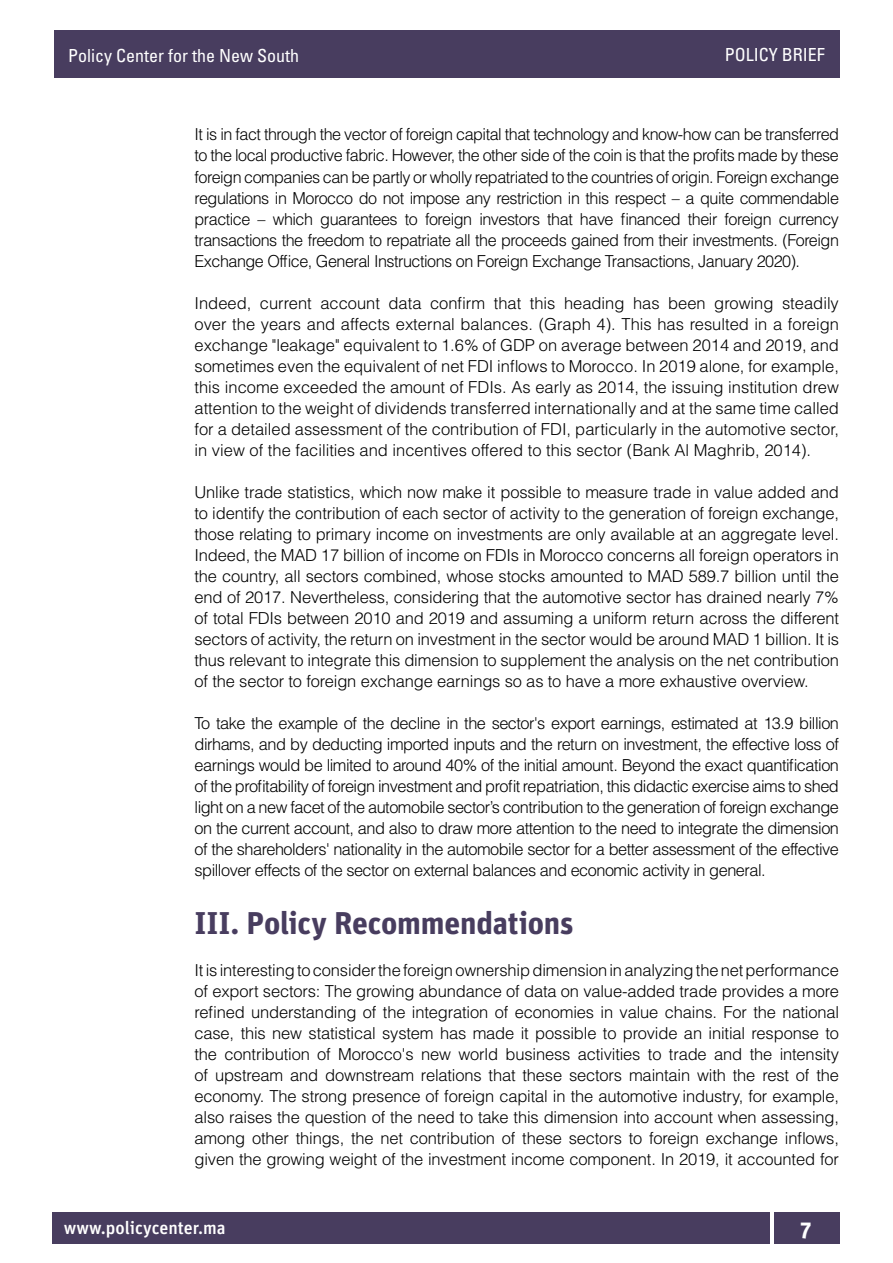
<style>
.page{position:relative;width:893px;height:1263px;background:#fff}
.page>*{position:absolute;margin:0;border:0;box-sizing:border-box;transform-origin:0 0}
.t1{font:700 31.5px "Unit Pro";letter-spacing:-.005em;color:#483d5f}
.t2{font:700 22.5px "Unit Pro";color:#fff}
.t3{font:condensed 18px "Univers LT Std";color:#fff}
.t4{font:500 18px "Unit Pro";color:#fff}
.t5{font:300 16.5px/21px "Helvetica LT Std";letter-spacing:-.01em;color:#000;text-align:justify}
</style>
<div class="page">
<div style="left:52px;top:1212px;width:718px;height:31px;background:#483d5f"></div>
<div style="left:774px;top:1212px;width:65px;height:31px;background:#483d5f"></div>
<div style="left:54px;top:30px;width:785px;height:48px;background:#483d5f"></div>
<p class="t3" style="left:68px;top:44px;width:232px">Policy Center for the New South</p>
<p class="t3" style="left:725px;top:43px;width:102px">POLICY BRIEF</p>
<p class="t5" style="left:195px;top:124px;width:646px">It is in fact through the vector of foreign capital that technology and know-how can be transferred to the local productive fabric. However, the other side of the coin is that the profits made by these foreign companies can be partly or wholly repatriated to the countries of origin. Foreign exchange regulations in Morocco do not impose any restriction in this respect – a quite commendable practice – which guarantees to foreign investors that have financed their foreign currency transactions the freedom to repatriate all the proceeds gained from their investments. (Foreign Exchange Office, General Instructions on Foreign Exchange Transactions, January 2020).</p>
<p class="t5" style="left:195px;top:292px;width:646px">Indeed, current account data confirm that this heading has been growing steadily over the years and affects external balances. (Graph 4). This has resulted in a foreign exchange "leakage" equivalent to 1.6% of GDP on average between 2014 and 2019, and sometimes even the equivalent of net FDI inflows to Morocco. In 2019 alone, for example, this income exceeded the amount of FDIs. As early as 2014, the issuing institution drew attention to the weight of dividends transferred internationally and at the same time called for a detailed assessment of the contribution of FDI, particularly in the automotive sector, in view of the facilities and incentives offered to this sector (Bank Al Maghrib, 2014).</p>
<p class="t5" style="left:195px;top:481px;width:646px">Unlike trade statistics, which now make it possible to measure trade in value added and to identify the contribution of each sector of activity to the generation of foreign exchange, those relating to primary income on investments are only available at an aggregate level.<br>Indeed, the MAD 17 billion of income on FDIs in Morocco concerns all foreign operators in the country, all sectors combined, whose stocks amounted to MAD 589.7 billion until the end of 2017. Nevertheless, considering that the automotive sector has drained nearly 7% of total FDIs between 2010 and 2019 and assuming a uniform return across the different sectors of activity, the return on investment in the sector would be around MAD 1 billion. It is thus relevant to integrate this dimension to supplement the analysis on the net contribution of the sector to foreign exchange earnings so as to have a more exhaustive overview.</p>
<p class="t5" style="left:195px;top:712px;width:646px">To take the example of the decline in the sector's export earnings, estimated at 13.9 billion dirhams, and by deducting imported inputs and the return on investment, the effective loss of earnings would be limited to around 40% of the initial amount. Beyond the exact quantification of the profitability of foreign investment and profit repatriation, this didactic exercise aims to shed light on a new facet of the automobile sector’s contribution to the generation of foreign exchange on the current account, and also to draw more attention to the need to integrate the dimension of the shareholders' nationality in the automobile sector for a better assessment of the effective spillover effects of the sector on external balances and economic activity in general.</p>
<h1 class="t1" style="left:195px;top:903px;width:381px">III. Policy Recommendations</h1>
<p class="t5" style="left:195px;top:960px;width:646px">It is interesting to consider the foreign ownership dimension in analyzing the net performance of export sectors: The growing abundance of data on value-added trade provides a more refined understanding of the integration of economies in value chains. For the national case, this new statistical system has made it possible to provide an initial response to the contribution of Morocco's new world business activities to trade and the intensity of upstream and downstream relations that these sectors maintain with the rest of the economy. The strong presence of foreign capital in the automotive industry, for example, also raises the question of the need to take this dimension into account when assessing, among other things, the net contribution of these sectors to foreign exchange inflows, given the growing weight of the investment income component. In 2019, it accounted for</p>
<p class="t4" style="left:64px;top:1216px;width:164px">www.policycenter.ma</p>
<h2 class="t2" style="left:800px;top:1214px;width:13px">7</h2>
</div>
